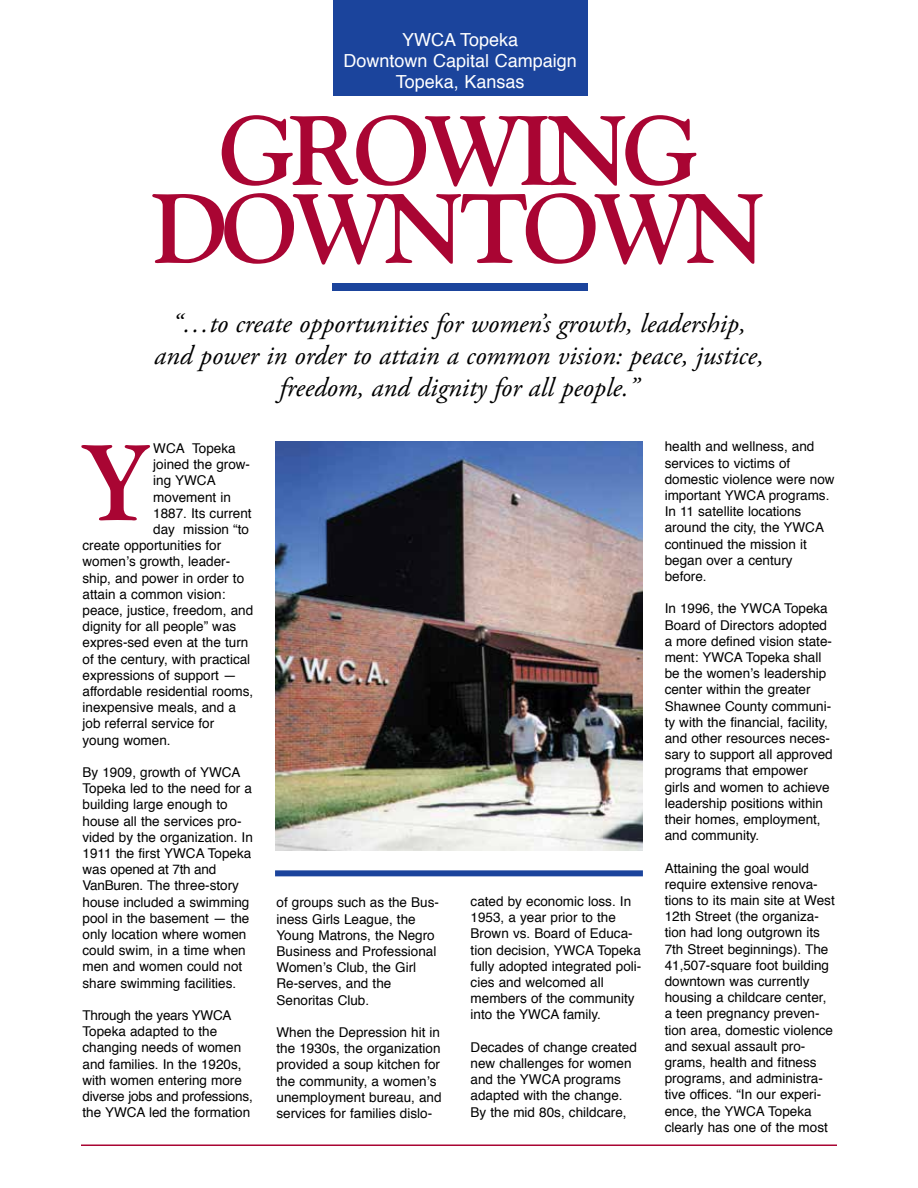
<style>
.page{position:relative;width:918px;height:1188px;background:#fff}
.page>*{position:absolute;margin:0;border:0;box-sizing:border-box;transform-origin:0 0}
.t1{font:700 106.5px "Goudy";color:#a90533}
.t2{font:700 97.5px/78px "Goudy";letter-spacing:-.06em;color:#a90533;text-align:center}
.t3{font:italic 27px/32.4px "Adobe Garamond Pro";color:#000;text-align:center}
.t4{font:18px/21px "Helvetica";color:#fff;text-align:center}
.t5{font:13.5px/16.2px "Helvetica";color:#000}
</style>
<div class="page">
<hr style="left:81px;top:1144px;width:756px;height:2px;background:#a90533">
<div style="left:332px;top:284px;width:255px;height:7px;background:#1b449c"></div>
<img style="left:275px;top:441px;width:368px;height:409px">
<div style="left:333px;top:0;width:254px;height:95px;background:#1b449c"></div>
<div style="left:275px;top:870px;width:368px;height:6px;background:#1b449c"></div>
<h3 class="t4" style="left:344px;top:30px;width:235px">YWCA Topeka<br>Downtown Capital Campaign<br>Topeka, Kansas</h3>
<h2 class="t2" style="left:152px;top:110px;width:616px">GROWING<br>DOWNTOWN</h2>
<h3 class="t3" style="left:154px;top:308px;width:611px">“…to create opportunities for women’s growth, leadership, and power in order to attain a common vision: peace, justice, freedom, and dignity for all people.”</h3>
<p class="t5" style="left:153px;top:441px;width:84px">WCA Topeka</p>
<p class="t5" style="left:153px;top:457px;width:98px">joined the grow-</p>
<p class="t5" style="left:153px;top:473px;width:64px">ing YWCA</p>
<p class="t5" style="left:153px;top:489px;width:79px">movement in</p>
<p class="t5" style="left:153px;top:505px;width:100px">1887. Its current</p>
<p class="t5" style="left:153px;top:522px;width:97px">day mission “to</p>
<p class="t5" style="left:82px;top:538px;width:140px">create opportunities for</p>
<p class="t5" style="left:82px;top:554px;width:149px">womenʼs growth, leader-</p>
<p class="t5" style="left:82px;top:570px;width:163px">ship, and power in order to</p>
<p class="t5" style="left:82px;top:586px;width:144px">attain a common vision:</p>
<p class="t5" style="left:82px;top:603px;width:172px">peace, justice, freedom, and</p>
<p class="t5" style="left:82px;top:619px;width:155px">dignity for all people” was</p>
<p class="t5" style="left:82px;top:635px;width:167px">expres-sed even at the turn</p>
<p class="t5" style="left:82px;top:651px;width:169px">of the century, with practical</p>
<p class="t5" style="left:82px;top:667px;width:156px">expressions of support —</p>
<p class="t5" style="left:82px;top:684px;width:172px">affordable residential rooms,</p>
<p class="t5" style="left:82px;top:700px;width:155px">inexpensive meals, and a</p>
<p class="t5" style="left:82px;top:716px;width:133px">job referral service for</p>
<p class="t5" style="left:82px;top:732px;width:90px">young women.</p>
<p class="t5" style="left:82px;top:765px;width:172px">By 1909, growth of YWCA<br>Topeka led to the need for a building large enough to house all the services pro&shy;vided by the organization. In<br>1911 the first YWCA Topeka was opened at 7th and<br>VanBuren. The three-story house included a swimming pool in the basement — the only location where women could swim, in a time when men and women could not share swimming facilities.</p>
<p class="t5" style="left:82px;top:1008px;width:172px">Through the years YWCA<br>Topeka adapted to the changing needs of women and families. In the 1920s, with women entering more diverse jobs and professions, the YWCA led the formation</p>
<h1 class="t1" style="left:80px;top:417px;width:73px">Y</h1>
<p class="t5" style="left:277px;top:895px;width:164px">of groups such as the Bus&shy;iness Girls League, the<br>Young Matrons, the Negro<br>Business and Professional<br>Womenʼs Club, the Girl<br>Re-serves, and the<br>Senoritas Club.</p>
<p class="t5" style="left:277px;top:1025px;width:167px">When the Depression hit in the 1930s, the organization provided a soup kitchen for the community, a womenʼs unemployment bureau, and services for families dislo-</p>
<p class="t5" style="left:471px;top:894px;width:172px">cated by economic loss. In<br>1953, a year prior to the<br>Brown vs. Board of Educa&shy;tion decision, YWCA Topeka fully adopted integrated poli&shy;cies and welcomed all members of the community into the YWCA family.</p>
<p class="t5" style="left:471px;top:1039px;width:168px">Decades of change created new challenges for women and the YWCA programs adapted with the change.<br>By the mid 80s, childcare,</p>
<p class="t5" style="left:665px;top:439px;width:171px">health and wellness, and services to victims of domestic violence were now important YWCA programs.<br>In 11 satellite locations around the city, the YWCA continued the mission it began over a century before.</p>
<p class="t5" style="left:665px;top:601px;width:170px">In 1996, the YWCA Topeka<br>Board of Directors adopted a more defined vision state&shy;ment: YWCA Topeka shall be the womenʼs leadership center within the greater<br>Shawnee County communi&shy;ty with the financial, facility, and other resources neces&shy;sary to support all approved programs that empower girls and women to achieve leadership positions within their homes, employment, and community.</p>
<p class="t5" style="left:665px;top:860px;width:172px">Attaining the goal would require extensive renova&shy;tions to its main site at West<br>12th Street (the organiza&shy;tion had long outgrown its<br>7th Street beginnings). The<br>41,507-square foot building downtown was currently housing a childcare center, a teen pregnancy preven&shy;tion area, domestic violence and sexual assault pro&shy;grams, health and fitness programs, and administra&shy;tive offices. “In our experi&shy;ence, the YWCA Topeka clearly has one of the most</p>
</div>
